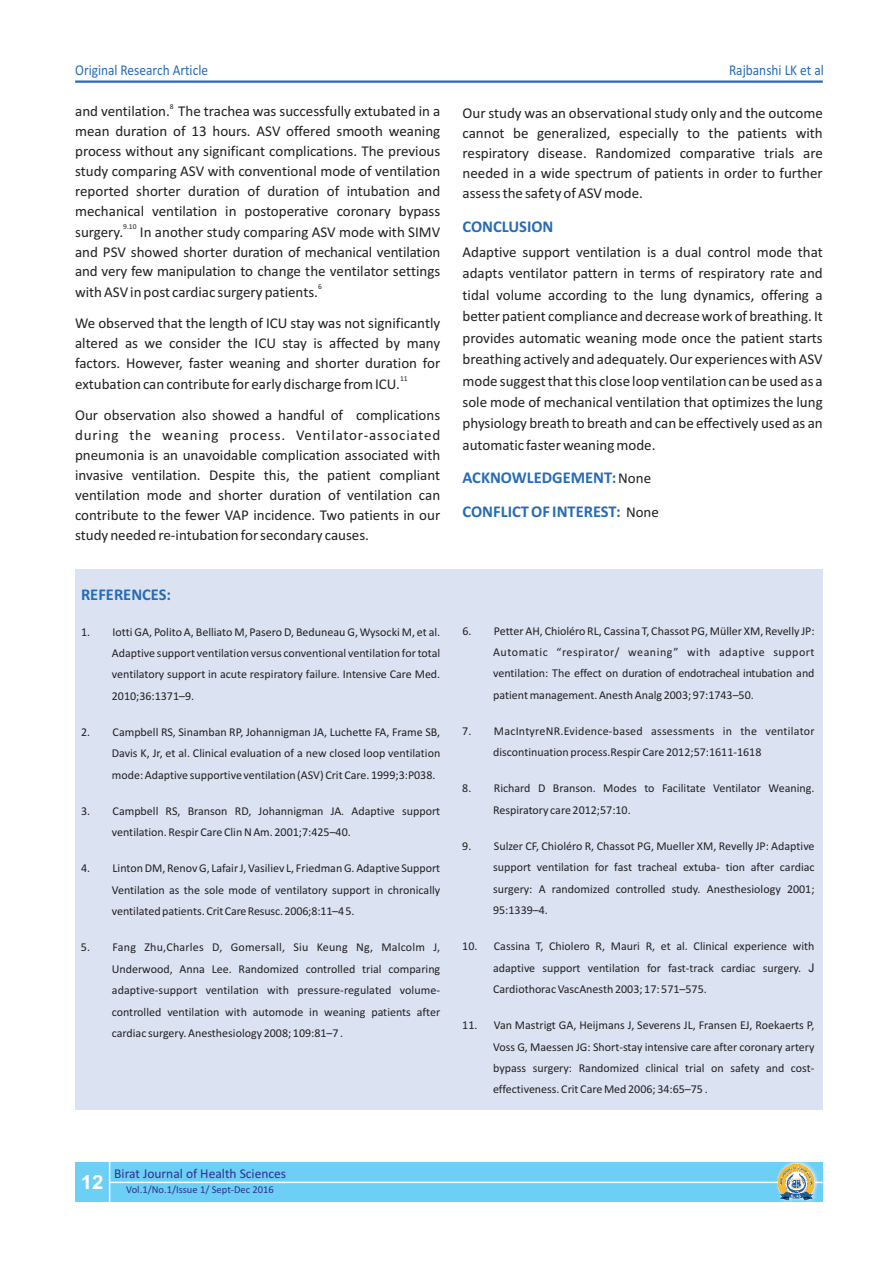
<style>
.page{position:relative;width:893px;height:1263px;background:#fff}
.page>*{position:absolute;margin:0;border:0;box-sizing:border-box;transform-origin:0 0}
.t1{font:700 16.5px/34.7px "Calibri";color:#266bb5}
.t2{font:15px/20px "Calibri";color:#231f20;text-align:justify}
.t3{font:15px "Calibri";color:#266bb5;scale:.89 1}
.t4{font:13.5px "Calibri";color:#2e3092}
.t5{font:12px/21.5px "Calibri";color:#231f20;text-align:justify}
.t6{font:10.5px "Calibri";color:#2e3092}
.t7{font:7.5px "Calibri";color:#231f20}
.s1{font-weight:400;font-size:15px;color:#231f20}
.s2{font-family:"Arial"}
</style>
<div class="page">
<div style="left:75px;top:569px;width:748px;height:541px;background:#dbe3f3"></div>
<div style="left:75px;top:1162px;width:748px;height:40px;background:#6bcff6"></div>
<svg style="left:108px;top:1181px;width:715px;height:3px;background:#b4e6fa"></svg>
<hr style="left:109px;top:1162px;width:1px;height:40px;background:#fff">
<hr style="left:75px;top:80px;width:748px;height:3px;background:#266bb5">
<div style="left:776px;top:1162px;width:41px;height:41px;background:#fff;opacity:.9"></div>
<img style="left:779px;top:1165px;width:35px;height:35px">
<p class="t3" style="left:75px;top:64px;width:151px">Original Research Article</p>
<p class="t3" style="left:729px;top:64px;width:108px">Rajbanshi LK et al</p>
<p class="t7" style="left:170px;top:103px;width:5px">8</p>
<p class="t2" style="left:75px;top:103px;width:367px">and ventilation. The trachea was successfully extubated in a mean duration of 13 hours. ASV offered smooth weaning process without any significant complications. The previous study comparing ASV with conventional mode of ventilation reported shorter duration of duration of intubation and mechanical ventilation in postoperative coronary bypass</p>
<p class="t7" style="left:123px;top:223px;width:15px">9.10</p>
<p class="t2" style="left:75px;top:223px;width:367px">surgery. In another study comparing ASV mode with SIMV and PSV showed shorter duration of mechanical ventilation and very few manipulation to change the ventilator settings</p>
<p class="t7" style="left:318px;top:284px;width:5px">6</p>
<p class="t2" style="left:75px;top:277px;width:367px;line-height:31.5px">with ASV in post cardiac surgery patients.<br>We observed that the length of ICU stay was not significantly</p>
<p class="t2" style="left:75px;top:335px;width:367px">altered as we consider the ICU stay is affected by many factors. However, faster weaning and shorter duration for</p>
<p class="t7" style="left:400px;top:375px;width:9px">11</p>
<p class="t2" style="left:75px;top:369px;width:367px;line-height:31.5px">extubation can contribute for early discharge from ICU.<br>Our observation also showed a handful of complications</p>
<p class="t2" style="left:75px;top:426px;width:367px">during the weaning process. Ventilator-associated pneumonia is an unavoidable complication associated with invasive ventilation. Despite this, the patient compliant ventilation mode and shorter duration of ventilation can contribute to the fewer VAP incidence. Two patients in our study needed re-intubation for secondary causes.</p>
<h1 class="t1" style="left:81px;top:578px;width:92px">REFERENCES:</h1>
<p class="t5" style="left:112px;top:622px;width:330px;text-indent:-31px">1. Iotti GA, Polito A, Belliato M, Pasero D, Beduneau G, Wysocki M, et al.<br>Adaptive support ventilation versus conventional ventilation for total ventilatory support in acute respiratory failure. Intensive Care Med.<br>2010;36:1371–9.</p>
<p class="t5" style="left:112px;top:722px;width:330px;text-indent:-31px">2. Campbell RS, Sinamban RP, Johannigman JA, Luchette FA, Frame SB, Davis K, Jr, et al. Clinical evaluation of a new closed loop ventilation mode: Adaptive supportive ventilation (ASV) Crit Care. 1999;3:P038.</p>
<p class="t5" style="left:112px;top:801px;width:330px;text-indent:-31px">3. Campbell RS, Branson RD, Johannigman JA. Adaptive support ventilation. Respir Care Clin N Am. 2001;7:425–40.</p>
<p class="t5" style="left:112px;top:858px;width:330px;text-indent:-31px">4. Linton DM, Renov G, Lafair J, Vasiliev L, Friedman G. Adaptive Support Ventilation as the sole mode of ventilatory support in chronically ventilated patients. CritCareResusc.2006;8:11–45.</p>
<p class="t5" style="left:112px;top:937px;width:330px;text-indent:-31px">5. Fang Zhu,Charles D, Gomersall, Siu Keung Ng, Malcolm J, Underwood, Anna Lee. Randomized controlled trial comparing adaptive-support ventilation with pressure-regulated volume&shy;controlled ventilation with automode in weaning patients after cardiac surgery. Anesthesiology 2008; 109:81–7 .</p>
<p class="t2" style="left:463px;top:104px;width:362px">Our study was an observational study only and the outcome cannot be generalized, especially to the patients with respiratory disease. Randomized comparative trials are needed in a wide spectrum of patients in order to further assess the safety of ASV mode.</p>
<h1 class="t1" style="left:462px;top:210px;width:92px">CONCLUSION</h1>
<p class="t2" style="left:462px;top:242px;width:362px;line-height:21.5px">Adaptive support ventilation is a dual control mode that adapts ventilator pattern in terms of respiratory rate and tidal volume according to the lung dynamics, offering a better patient compliance and decrease work of breathing. It provides automatic weaning mode once the patient starts breathing actively and adequately. Our experiences with ASV mode suggest that this close loop ventilation can be used as a sole mode of mechanical ventilation that optimizes the lung physiology breath to breath and can be effectively used as an automatic faster weaning mode.</p>
<h1 class="t1" style="left:462px;top:461px;width:198px">ACKNOWLEDGEMENT:<span class="s1">None<br></span>CONFLICT OF INTEREST: <span class="s1">None</span></h1>
<p class="t5" style="left:493px;top:621px;width:323px;text-indent:-31px">6. Petter AH, Chioléro RL, Cassina T, Chassot PG, Müller XM, Revelly JP:<br>Automatic “respirator/ weaning” with adaptive support ventilation: The effect on duration of endotracheal intubation and patient management. Anesth Analg 2003; 97:1743–50.</p>
<p class="t5" style="left:493px;top:721px;width:323px;text-indent:-31px">7. MacIntyreNR.Evidence-based assessments in the ventilator discontinuation process.Respir Care 2012;57:1611-1618</p>
<p class="t5" style="left:493px;top:779px;width:323px;text-indent:-31px">8. Richard D Branson. Modes to Facilitate Ventilator Weaning.<br>Respiratory care 2012;57:10.</p>
<p class="t5" style="left:493px;top:836px;width:323px;text-indent:-31px">9. Sulzer CF, Chioléro R, Chassot PG, Mueller XM, Revelly JP: Adaptive support ventilation for fast tracheal extuba- tion after cardiac surgery: A randomized controlled study. Anesthesiology 2001; 95:1339–4.</p>
<p class="t5" style="left:493px;top:936px;width:323px;text-indent:-31px">10. Cassina T, Chiolero R, Mauri R, et al. Clinical experience with adaptive support ventilation for fast-track cardiac surgery. <span class="s2">J </span>Cardiothorac VascAnesth 2003; 17: 571–575.</p>
<p class="t5" style="left:493px;top:1015px;width:323px;text-indent:-31px">11. Van Mastrigt GA, Heijmans J, Severens JL, Fransen EJ, Roekaerts P, Voss G, Maessen JG: Short-stay intensive care after coronary artery bypass surgery: Randomized clinical trial on safety and cost&shy;effectiveness. Crit Care Med 2006; 34:65–75 .</p>
<p class="t4" style="left:114px;top:1168px;width:173px">Birat Journal of Health Sciences</p>
<p class="t6" style="left:81px;top:1185px;width:195px"><sup>12</sup> Vol.1/No.1/Issue 1/ Sept-Dec 2016</p>
</div>
